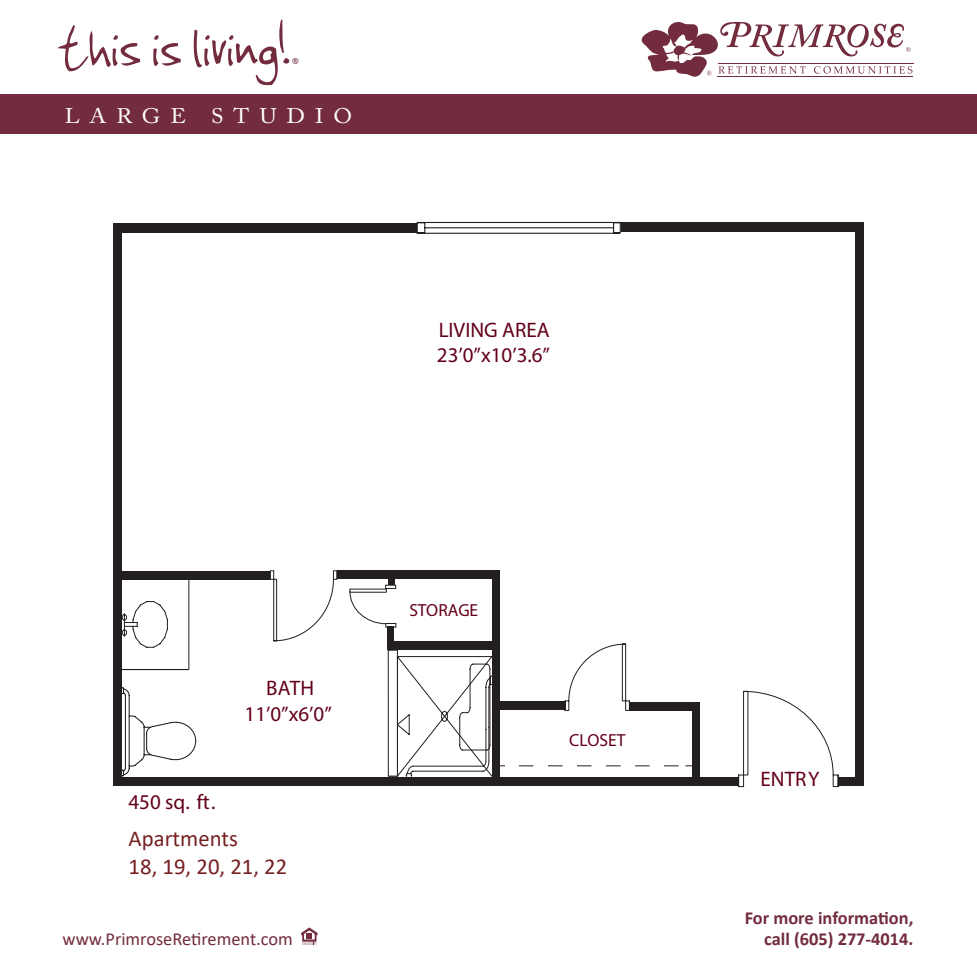
<style>
.page{position:relative;width:977px;height:977px;background:#fff}
.page>*{position:absolute;margin:0;border:0;box-sizing:border-box;transform-origin:0 0}
.t1{font:72.98px "Jenkinsv 20";color:#722c3d}
.t2{font:22.75px "Calibri";color:#762023}
.t3{font:21px/25.2px "Myriad Pro";color:#63001a;text-align:center}
.t4{font:21px "Adobe Caslon Pro";letter-spacing:.44em;color:#fff;scale:1.08 1}
.t5{font:700 18.38px "Calibri";color:#722c3d}
.t6{font:18.38px "Calibri";color:#722c3d}
.t7{font:17.5px "Myriad Pro";color:#63001a}
.t8{font:300 15.92px "Calibri";color:#722c3d}
</style>
<div class="page">
<hr style="left:717px;top:76px;width:196px;height:1px;background:#722c3d">
<hr style="left:717px;top:63px;width:196px;height:1px;background:#722c3d">
<svg style="left:641px;top:22px;width:271px;height:55px"></svg>
<div style="left:0;top:95px;width:976px;height:39px;background:#722c3d"></div>
<svg style="left:301px;top:927px;width:16px;height:18px"></svg>
<svg style="left:416px;top:221px;width:205px;height:13px"></svg>
<div style="left:114px;top:223px;width:303px;height:9px;background:#231f20"></div>
<div style="left:621px;top:223px;width:240px;height:9px;background:#231f20"></div>
<div style="left:113px;top:223px;width:9px;height:561px;background:#231f20"></div>
<div style="left:113px;top:776px;width:626px;height:9px;background:#231f20"></div>
<div style="left:855px;top:223px;width:8px;height:560px;background:#231f20"></div>
<div style="left:838px;top:776px;width:25px;height:9px;background:#231f20"></div>
<div style="left:119px;top:571px;width:151px;height:8px;background:#231f20"></div>
<svg style="left:122px;top:687px;width:75px;height:89px"></svg>
<svg style="left:122px;top:601px;width:46px;height:47px"></svg>
<hr style="left:188px;top:579px;width:1px;height:90px;background:#231f20">
<hr style="left:119px;top:669px;width:70px;height:1px;background:#231f20">
<svg style="left:269px;top:570px;width:570px;height:217px"></svg>
<h1 class="t1" style="left:56px;top:7px;width:233px">this is living!</h1>
<p class="t8" style="left:291px;top:54px;width:10px">®</p>
<p class="t4" style="left:65px;top:103px;width:267px">LARGE STUDIO</p>
<p class="t3" style="left:437px;top:316px;width:115px;text-align:left">LIVING AREA<br>23’0”x10’3.6”</p>
<p class="t3" style="left:128px;top:789px;width:88px">450 sq. ft.</p>
<p class="t3" style="left:244px;top:675px;width:89px">BATH<br>11’0”x6’0”</p>
<p class="t2" style="left:129px;top:823px;width:111px">Apartments</p>
<p class="t2" style="left:129px;top:850px;width:160px">18, 19, 20, 21, 22</p>
<p class="t7" style="left:409px;top:599px;width:70px">STORAGE</p>
<p class="t7" style="left:569px;top:728px;width:58px">CLOSET</p>
<p class="t3" style="left:760px;top:766px;width:61px">ENTRY</p>
<p class="t5" style="left:744px;top:904px;width:170px">For more information,</p>
<p class="t6" style="left:62px;top:926px;width:232px">www.PrimroseRetirement.com</p>
<p class="t5" style="left:764px;top:925px;width:151px">call (605) 277-4014.</p>
</div>
